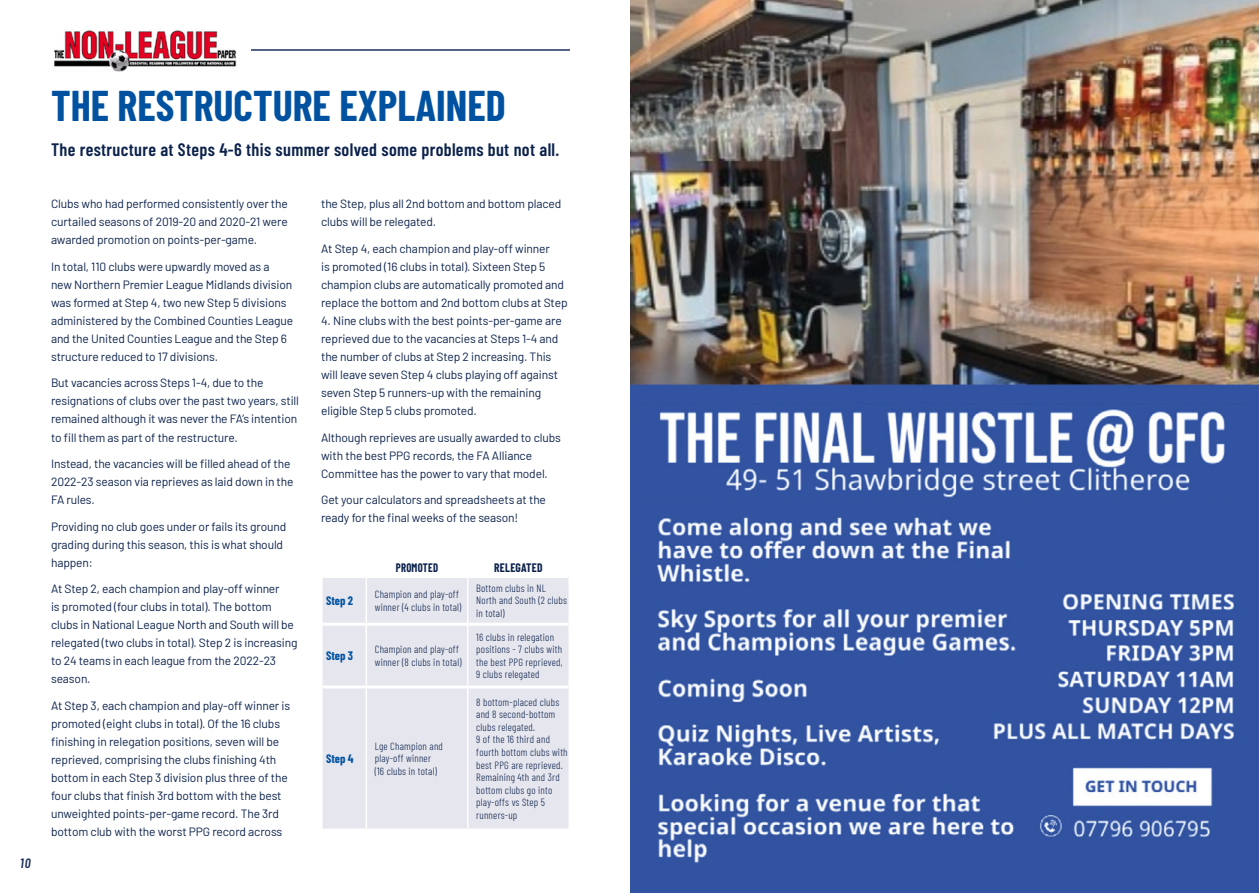
<style>
.page{position:relative;width:1259px;height:893px;background:#fff}
.page>*{position:absolute;margin:0;border:0;box-sizing:border-box;transform-origin:0 0}
.t1{font:700 42px "Barlow Condensed";color:#0052a1}
.t2{font:600 18px "Barlow Condensed";letter-spacing:.02em;color:#0c224c}
.t3{font:italic 600 13.5px "Barlow Condensed";color:#1f2f59}
.t4{font:12px/18px "Barlow";letter-spacing:-.01em;color:#0c224c}
.t5{font:700 12px "Barlow Condensed";color:#0052a1}
.t6{font:700 12px "Barlow Condensed";letter-spacing:.02em;color:#0c224c;scale:.96 1}
.t7{font:700 12px "Barlow Condensed";letter-spacing:.02em;color:#0c224c;scale:.89 1}
.t8{font:300 10.5px/12.6px "Barlow Condensed";letter-spacing:.02em;color:#0c224c}
</style>
<div class="page">
<img style="left:630px;top:0;width:629px;height:893px">
<hr style="left:251px;top:49px;width:319px;height:2px;background:#1f2f59">
<img style="left:54px;top:30px;width:182px;height:42px">
<div style="left:323px;top:578px;width:245px;height:250px;background:#e6e6ee"></div>
<hr style="left:323px;top:623px;width:42px;height:3px;background:#fff">
<hr style="left:367px;top:623px;width:100px;height:3px;background:#fff">
<hr style="left:468px;top:623px;width:100px;height:3px;background:#fff">
<hr style="left:467px;top:576px;width:1px;height:48px;background:#fff">
<hr style="left:467px;top:624px;width:1px;height:61px;background:#fff">
<hr style="left:467px;top:688px;width:1px;height:140px;background:#fff">
<hr style="left:365px;top:576px;width:2px;height:48px;background:#fff">
<hr style="left:365px;top:624px;width:2px;height:61px;background:#fff">
<hr style="left:365px;top:688px;width:2px;height:140px;background:#fff">
<hr style="left:323px;top:685px;width:43px;height:3px;background:#fff">
<hr style="left:366px;top:685px;width:102px;height:3px;background:#fff">
<hr style="left:468px;top:685px;width:100px;height:3px;background:#fff">
<p class="t3" style="left:20px;top:854px;width:12px">10</p>
<h1 class="t1" style="left:51px;top:76px;width:456px">THE RESTRUCTURE EXPLAINED</h1>
<h2 class="t2" style="left:51px;top:137px;width:510px">The restructure at Steps 4-6 this summer solved some problems but not all.</h2>
<p class="t4" style="left:51px;top:194px;width:238px;text-align:justify">Clubs who had performed consistently over the curtailed seasons of 2019-20 and 2020-21 were awarded promotion on points-per-game.</p>
<p class="t4" style="left:51px;top:257px;width:244px">In total, 110 clubs were upwardly moved as a new Northern Premier League Midlands division was formed at Step 4, two new Step 5 divisions administered by the Combined Counties League and the United Counties League and the Step 6 structure reduced to 17 divisions.</p>
<p class="t4" style="left:51px;top:373px;width:249px">But vacancies across Steps 1-4, due to the resignations of clubs over the past two years, still remained although it was never the FA’s intention to fill them as part of the restructure.</p>
<p class="t4" style="left:51px;top:454px;width:244px">Instead, the vacancies will be filled ahead of the<br>2022-23 season via reprieves as laid down in the<br>FA rules.</p>
<p class="t4" style="left:51px;top:516px;width:237px">Providing no club goes under or fails its ground grading during this season, this is what should happen:</p>
<p class="t4" style="left:51px;top:579px;width:248px">At Step 2, each champion and play-off winner<br>is promoted (four clubs in total). The bottom clubs in National League North and South will be relegated (two clubs in total). Step 2 is increasing to 24 teams in each league from the 2022-23 season.</p>
<p class="t4" style="left:51px;top:695px;width:241px">At Step 3, each champion and play-off winner is promoted (eight clubs in total). Of the 16 clubs finishing in relegation positions, seven will be reprieved, comprising the clubs finishing 4th bottom in each Step 3 division plus three of the four clubs that finish 3rd bottom with the best unweighted points-per-game record. The 3rd bottom club with the worst PPG record across</p>
<p class="t4" style="left:321px;top:194px;width:242px">the Step, plus all 2nd bottom and bottom placed clubs will be relegated.</p>
<p class="t4" style="left:321px;top:239px;width:248px">At Step 4, each champion and play-off winner<br>is promoted (16 clubs in total). Sixteen Step 5 champion clubs are automatically promoted and replace the bottom and 2nd bottom clubs at Step</p>
<p class="t4" style="left:321px;top:311px;width:242px">4. Nine clubs with the best points-per-game are reprieved due to the vacancies at Steps 1-4 and the number of clubs at Step 2 increasing. This will leave seven Step 4 clubs playing off against seven Step 5 runners-up with the remaining eligible Step 5 clubs promoted.</p>
<p class="t4" style="left:321px;top:427px;width:241px">Although reprieves are usually awarded to clubs with the best PPG records, the FA Alliance<br>Committee has the power to vary that model.</p>
<p class="t4" style="left:321px;top:490px;width:226px">Get your calculators and spreadsheets at the ready for the final weeks of the season!</p>
<p class="t7" style="left:396px;top:559px;width:49px">PROMOTED</p>
<p class="t6" style="left:494px;top:559px;width:52px">RELEGATED</p>
<p class="t5" style="left:326px;top:592px;width:29px">Step 2</p>
<p class="t8" style="left:375px;top:587px;width:88px">Champion and play-off winner (4 clubs in total)</p>
<p class="t8" style="left:476px;top:581px;width:92px">Bottom clubs in NL<br>North and South (2 clubs in total)</p>
<p class="t5" style="left:326px;top:647px;width:29px">Step 3</p>
<p class="t8" style="left:375px;top:642px;width:88px">Champion and play-off winner (8 clubs in total)</p>
<p class="t8" style="left:476px;top:630px;width:88px">16 clubs in relegation positions - 7 clubs with the best PPG reprieved,<br>9 clubs relegated</p>
<p class="t5" style="left:326px;top:750px;width:29px">Step 4</p>
<p class="t8" style="left:375px;top:739px;width:70px">Lge Champion and play-off winner (16 clubs in total)</p>
<p class="t8" style="left:476px;top:695px;width:93px">8 bottom-placed clubs and 8 second-bottom clubs relegated.<br>9 of the 16 third and fourth bottom clubs with best PPG are reprieved.<br>Remaining 4th and 3rd bottom clubs go into play-offs vs Step 5 runners-up</p>
</div>
